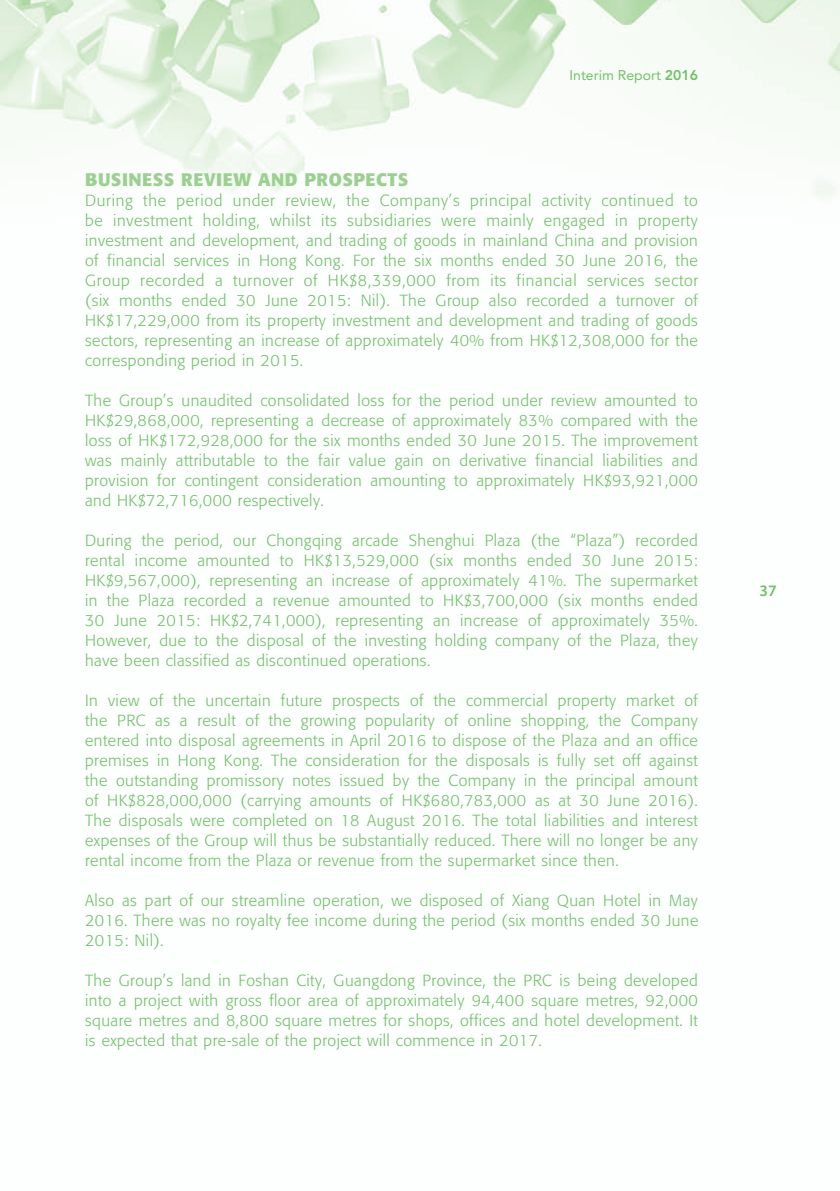
<style>
.page{position:relative;width:840px;height:1191px;background:#fff}
.page>*{position:absolute;margin:0;border:0;box-sizing:border-box;transform-origin:0 0}
.t1{font:700 18px "Formata";letter-spacing:.03em;color:#9cd091}
.t2{font:300 16px/20px "Formata";letter-spacing:.03em;color:#71c167;text-align:justify}
.t3{font:600 16px "Myriad Pro";color:#71c167}
.t4{font:14px "Avenir LT Std";color:#71c167}
.s1{font-weight:800}
</style>
<div class="page">
<img style="left:0;top:0;width:839px;height:198px">
<p class="t4" style="left:569px;top:67px;width:130px">Interim Report <span class="s1">2016</span></p>
<p class="t1" style="left:85px;top:168px;width:324px">BUSINESS REVIEW AND PROSPECTS</p>
<p class="t2" style="left:85px;top:190px;width:614px">During the period under review, the Company’s principal activity continued to be investment holding, whilst its subsidiaries were mainly engaged in property investment and development, and trading of goods in mainland China and provision of financial services in Hong Kong. For the six months ended 30 June 2016, the Group recorded a turnover of HK$8,339,000 from its financial services sector (six months ended 30 June 2015: Nil). The Group also recorded a turnover of HK$17,229,000 from its property investment and development and trading of goods sectors, representing an increase of approximately 40% from HK$12,308,000 for the corresponding period in 2015.</p>
<p class="t2" style="left:85px;top:390px;width:614px">The Group’s unaudited consolidated loss for the period under review amounted to HK$29,868,000, representing a decrease of approximately 83% compared with the loss of HK$172,928,000 for the six months ended 30 June 2015. The improvement was mainly attributable to the fair value gain on derivative financial liabilities and provision for contingent consideration amounting to approximately HK$93,921,000 and HK$72,716,000 respectively.</p>
<p class="t2" style="left:85px;top:530px;width:614px">During the period, our Chongqing arcade Shenghui Plaza (the “Plaza”) recorded rental income amounted to HK$13,529,000 (six months ended 30 June 2015:<br>HK$9,567,000), representing an increase of approximately 41%. The supermarket in the Plaza recorded a revenue amounted to HK$3,700,000 (six months ended 30 June 2015: HK$2,741,000), representing an increase of approximately 35%.<br>However, due to the disposal of the investing holding company of the Plaza, they have been classified as discontinued operations.</p>
<p class="t2" style="left:85px;top:690px;width:614px">In view of the uncertain future prospects of the commercial property market of the PRC as a result of the growing popularity of online shopping, the Company entered into disposal agreements in April 2016 to dispose of the Plaza and an office premises in Hong Kong. The consideration for the disposals is fully set off against the outstanding promissory notes issued by the Company in the principal amount of HK$828,000,000 (carrying amounts of HK$680,783,000 as at 30 June 2016).<br>The disposals were completed on 18 August 2016. The total liabilities and interest expenses of the Group will thus be substantially reduced. There will no longer be any rental income from the Plaza or revenue from the supermarket since then.</p>
<p class="t2" style="left:85px;top:890px;width:614px">Also as part of our streamline operation, we disposed of Xiang Quan Hotel in May 2016. There was no royalty fee income during the period (six months ended 30 June 2015: Nil).</p>
<p class="t2" style="left:85px;top:970px;width:614px">The Group’s land in Foshan City, Guangdong Province, the PRC is being developed into a project with gross floor area of approximately 94,400 square metres, 92,000 square metres and 8,800 square metres for shops, offices and hotel development. It is expected that pre-sale of the project will commence in 2017.</p>
<p class="t3" style="left:759px;top:580px;width:19px">37</p>
</div>
